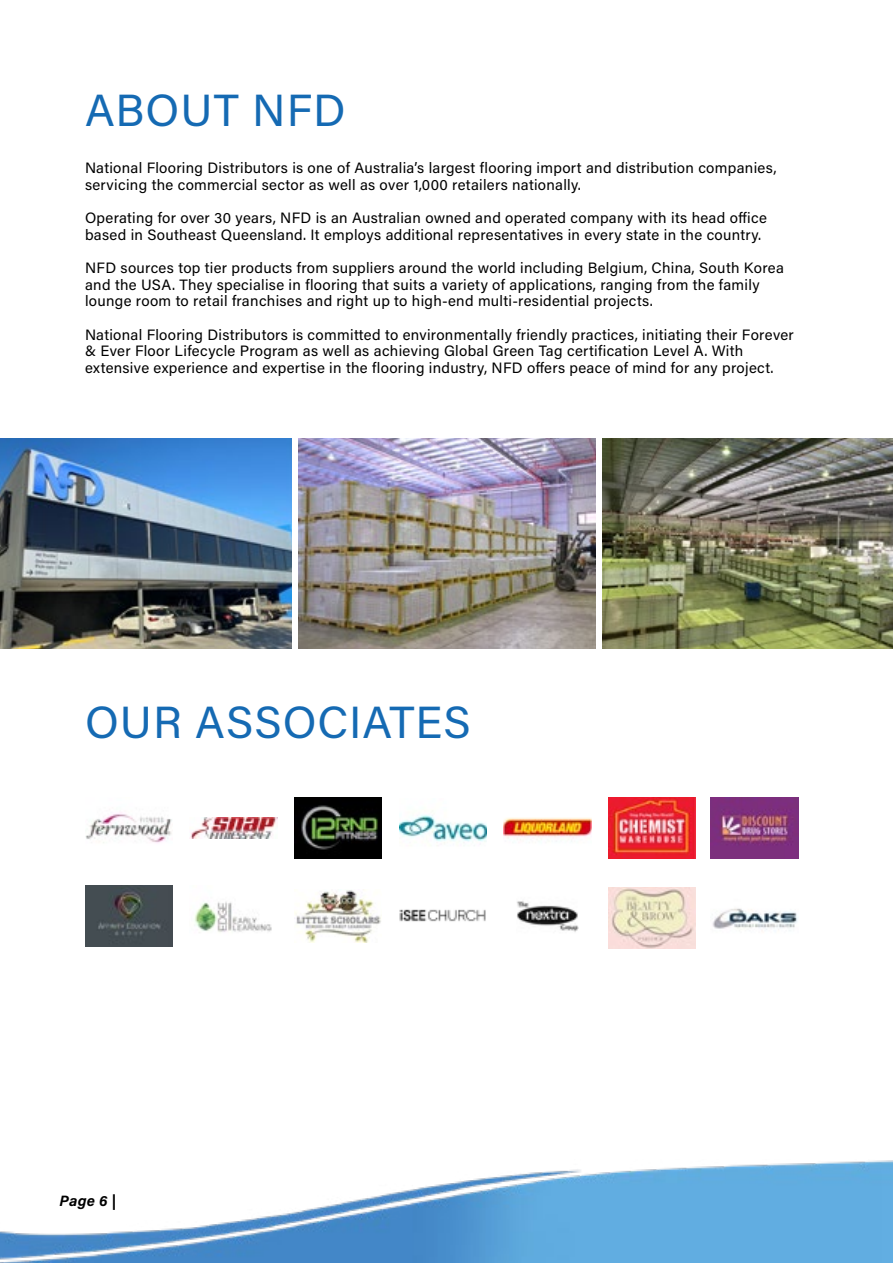
<style>
.page{position:relative;width:893px;height:1263px;background:#fff}
.page>*{position:absolute;margin:0;border:0;box-sizing:border-box;transform-origin:0 0}
.t1{font:45px "Acumin Pro";letter-spacing:.025em;color:#156ab3}
.t2{font:15px/16.5px "Acumin Pro";letter-spacing:.02em;color:#000}
.t3{font:italic 700 15px "Acumin Pro";color:#000}
</style>
<div class="page">
<img style="left:0;top:438px;width:292px;height:210px">
<img style="left:298px;top:438px;width:298px;height:210px">
<img style="left:602px;top:438px;width:291px;height:210px">
<img style="left:85px;top:812px;width:87px;height:31px">
<img style="left:190px;top:817px;width:87px;height:21px">
<img style="left:294px;top:797px;width:88px;height:61px">
<img style="left:85px;top:885px;width:87px;height:61px">
<img style="left:194px;top:902px;width:78px;height:30px">
<img style="left:294px;top:890px;width:87px;height:52px">
<img style="left:608px;top:797px;width:88px;height:61px">
<img style="left:711px;top:797px;width:87px;height:61px">
<img style="left:608px;top:887px;width:88px;height:61px">
<img style="left:712px;top:908px;width:86px;height:23px">
<img style="left:517px;top:901px;width:61px;height:31px">
<img style="left:399px;top:815px;width:87px;height:28px">
<img style="left:399px;top:909px;width:87px;height:13px">
<img style="left:504px;top:817px;width:87px;height:25px">
<img style="left:0;top:1160px;width:893px;height:103px">
<h1 class="t1" style="left:85px;top:79px;width:262px">ABOUT NFD</h1>
<p class="t2" style="left:85px;top:159px;width:693px">National Flooring Distributors is one of Australia’s largest flooring import and distribution companies, servicing the commercial sector as well as over 1,000 retailers nationally.</p>
<p class="t2" style="left:85px;top:209px;width:683px">Operating for over 30 years, NFD is an Australian owned and operated company with its head office based in Southeast Queensland. It employs additional representatives in every state in the country.</p>
<p class="t2" style="left:85px;top:259px;width:700px">NFD sources top tier products from suppliers around the world including Belgium, China, South Korea and the USA. They specialise in flooring that suits a variety of applications, ranging from the family lounge room to retail franchises and right up to high-end multi-residential projects.</p>
<p class="t2" style="left:85px;top:325px;width:710px">National Flooring Distributors is committed to environmentally friendly practices, initiating their Forever &amp; Ever Floor Lifecycle Program as well as achieving Global Green Tag certification Level A. With extensive experience and expertise in the flooring industry, NFD offers peace of mind for any project.</p>
<h1 class="t1" style="left:85px;top:691px;width:387px">OUR ASSOCIATES</h1>
<p class="t3" style="left:60px;top:1190px;width:59px">Page 6 |</p>
</div>
